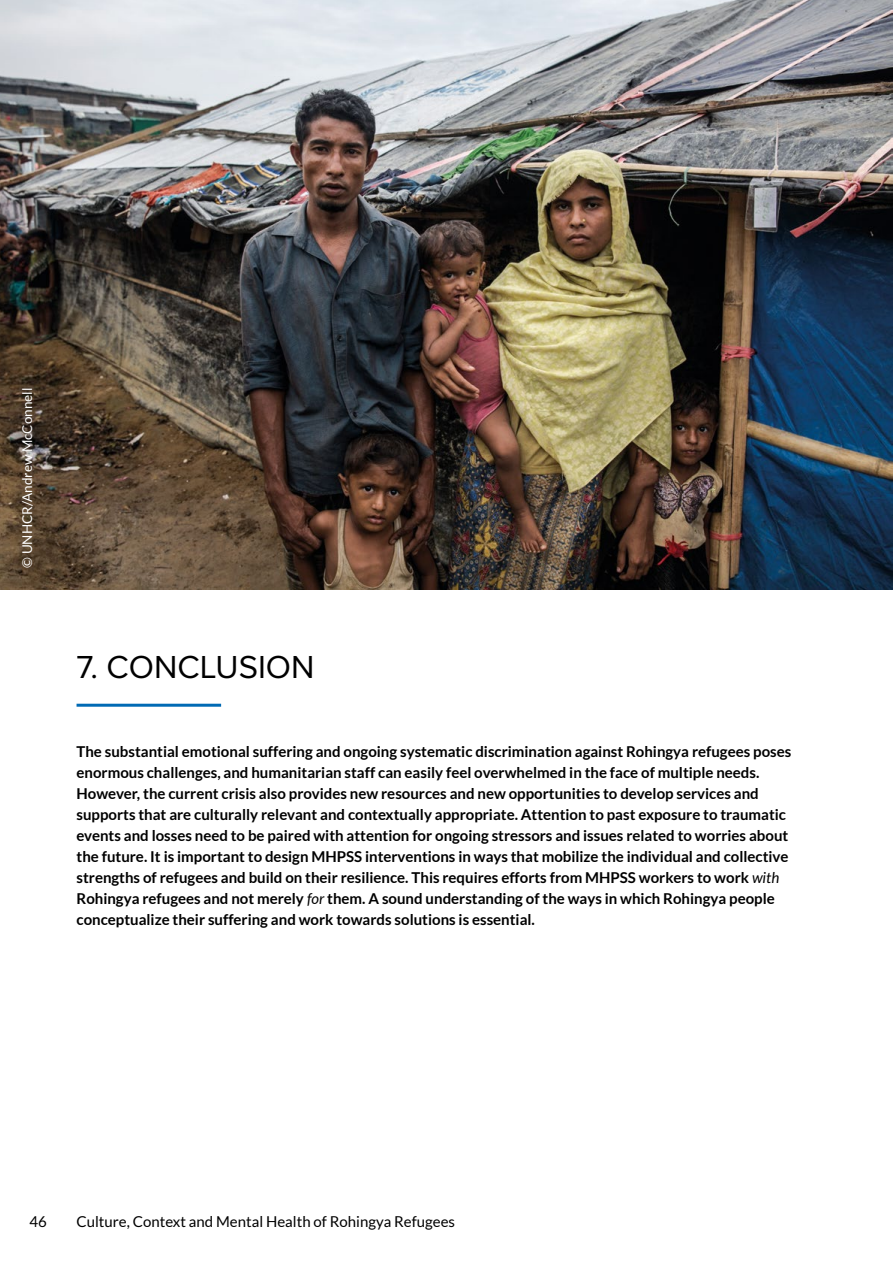
<style>
.page{position:relative;width:893px;height:1263px;background:#fff}
.page>*{position:absolute;margin:0;border:0;box-sizing:border-box;transform-origin:0 0}
.t1{font:33px "Proxima Nova";color:#000}
.t2{font:700 15px/21px "Lato";color:#000}
.t3{font:15px "Lato";color:#000}
.t4{font:13.5px "Lato";color:#fff}
.s1{font-weight:400;font-style:italic}
</style>
<div class="page">
<hr style="left:77px;top:704px;width:144px;height:3px;background:#006ab4">
<img style="left:0;top:0;width:893px;height:589px">
<p class="t4" style="left:20px;top:568px;width:181px;rotate:-90deg">© UNHCR/Andrew McConnell</p>
<h1 class="t1" style="left:77px;top:647px;width:239px">7. CONCLUSION</h1>
<p class="t2" style="left:77px;top:741px;width:716px">The substantial emotional suffering and ongoing systematic discrimination against Rohingya refugees poses enormous challenges, and humanitarian staff can easily feel overwhelmed in the face of multiple needs.<br>However, the current crisis also provides new resources and new opportunities to develop services and supports that are culturally relevant and contextually appropriate. Attention to past exposure to traumatic events and losses need to be paired with attention for ongoing stressors and issues related to worries about the future. It is important to design MHPSS interventions in ways that mobilize the individual and collective strengths of refugees and build on their resilience. This requires efforts from MHPSS workers to work <span class="s1">with </span>Rohingya refugees and not merely <span class="s1">for</span> them. A sound understanding of the ways in which Rohingya people conceptualize their suffering and work towards solutions is essential.</p>
<p class="t3" style="left:30px;top:1213px;width:19px">46</p>
<p class="t3" style="left:77px;top:1213px;width:380px">Culture, Context and Mental Health of Rohingya Refugees</p>
</div>
